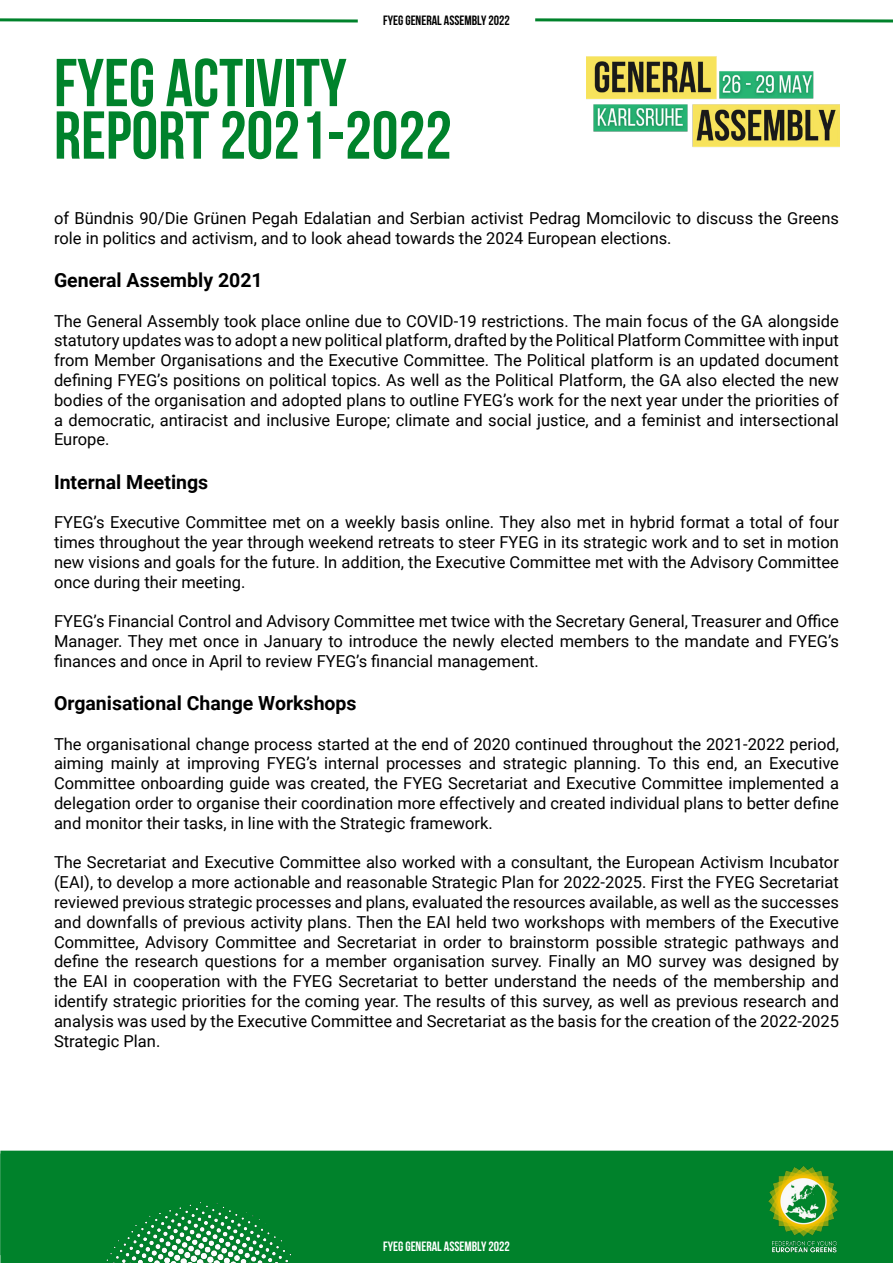
<style>
.page{position:relative;width:893px;height:1263px;background:#fff}
.page>*{position:absolute;margin:0;border:0;box-sizing:border-box;transform-origin:0 0}
.t1{font:700 67.5px/52.5px "Bebas Neue";color:#00822b}
.t2{font:700 19.5px "Roboto";color:#000}
.t3{font:16.5px/19.8px "Roboto";color:#000;text-align:justify}
.t4{font:700 13.5px "Bebas Neue";color:#fff}
.t5{font:700 13.5px "Bebas Neue";color:#000}
</style>
<div class="page">
<div style="left:0;top:1151px;width:893px;height:112px;background:#00822b"></div>
<img style="left:586px;top:56px;width:253px;height:91px">
<img style="left:758px;top:1164px;width:90px;height:90px">
<div style="left:66px;top:1174px;width:576px;height:89px;background:#00822b"></div>
<svg style="left:0;top:18px;width:358px;height:5px"></svg>
<svg style="left:535px;top:18px;width:358px;height:5px"></svg>
<p class="t5" style="left:383px;top:13px;width:128px">FYEG GENERAL ASSEMBLY 2022</p>
<h1 class="t1" style="left:54px;top:56px;width:399px">FYEG ACTIVITY<br>REPORT 2021-2022</h1>
<p class="t3" style="left:54px;top:207px;width:786px">of Bündnis 90/Die Grünen Pegah Edalatian and Serbian activist Pedrag Momcilovic to discuss the Greens role in politics and activism, and to look ahead towards the 2024 European elections.</p>
<p class="t2" style="left:54px;top:266px;width:210px">General Assembly 2021</p>
<p class="t3" style="left:54px;top:310px;width:786px">The General Assembly took place online due to COVID-19 restrictions. The main focus of the GA alongside statutory updates was to adopt a new political platform, drafted by the Political Platform Committee with input from Member Organisations and the Executive Committee. The Political platform is an updated document defining FYEG’s positions on political topics. As well as the Political Platform, the GA also elected the new bodies of the organisation and adopted plans to outline FYEG’s work for the next year under the priorities of a democratic, antiracist and inclusive Europe; climate and social justice, and a feminist and intersectional Europe.</p>
<p class="t2" style="left:54px;top:468px;width:156px">Internal Meetings</p>
<p class="t3" style="left:54px;top:512px;width:786px">FYEG’s Executive Committee met on a weekly basis online. They also met in hybrid format a total of four times throughout the year through weekend retreats to steer FYEG in its strategic work and to set in motion new visions and goals for the future. In addition, the Executive Committee met with the Advisory Committee once during their meeting.</p>
<p class="t3" style="left:54px;top:611px;width:786px">FYEG’s Financial Control and Advisory Committee met twice with the Secretary General, Treasurer and Office Manager. They met once in January to introduce the newly elected members to the mandate and FYEG’s finances and once in April to review FYEG’s financial management.</p>
<p class="t2" style="left:54px;top:689px;width:304px">Organisational Change Workshops</p>
<p class="t3" style="left:54px;top:733px;width:786px">The organisational change process started at the end of 2020 continued throughout the 2021-2022 period, aiming mainly at improving FYEG’s internal processes and strategic planning. To this end, an Executive Committee onboarding guide was created, the FYEG Secretariat and Executive Committee implemented a delegation order to organise their coordination more effectively and created individual plans to better define and monitor their tasks, in line with the Strategic framework.</p>
<p class="t3" style="left:54px;top:852px;width:786px">The Secretariat and Executive Committee also worked with a consultant, the European Activism Incubator (EAI), to develop a more actionable and reasonable Strategic Plan for 2022-2025. First the FYEG Secretariat reviewed previous strategic processes and plans, evaluated the resources available, as well as the successes and downfalls of previous activity plans. Then the EAI held two workshops with members of the Executive Committee, Advisory Committee and Secretariat in order to brainstorm possible strategic pathways and define the research questions for a member organisation survey. Finally an MO survey was designed by the EAI in cooperation with the FYEG Secretariat to better understand the needs of the membership and identify strategic priorities for the coming year. The results of this survey, as well as previous research and analysis was used by the Executive Committee and Secretariat as the basis for the creation of the 2022-2025<br>Strategic Plan.</p>
<p class="t4" style="left:383px;top:1239px;width:128px">FYEG GENERAL ASSEMBLY 2022</p>
</div>
